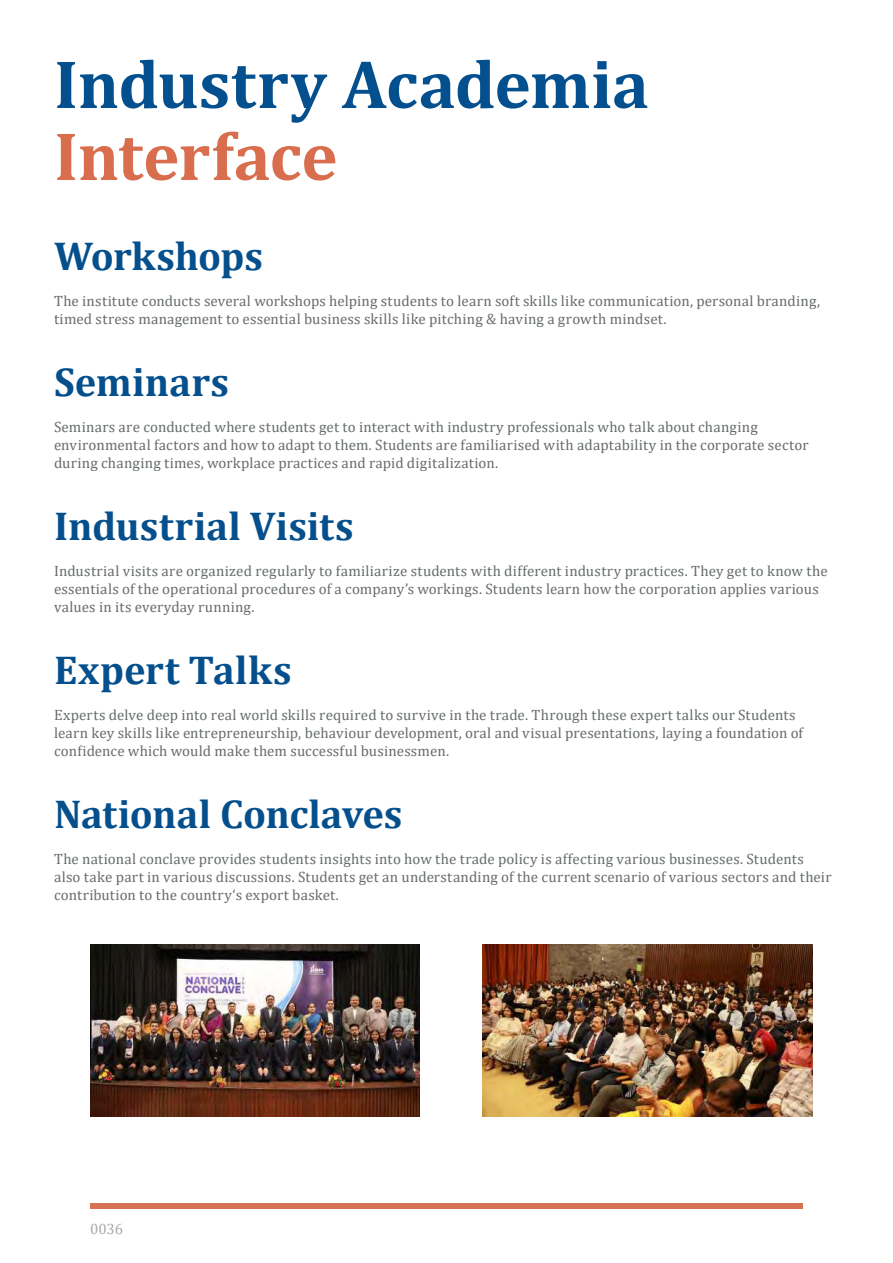
<style>
.page{position:relative;width:893px;height:1263px;background:#fff}
.page>*{position:absolute;margin:0;border:0;box-sizing:border-box;transform-origin:0 0}
.t1{font:700 69px "Cambria";letter-spacing:-.005em;color:#04508e}
.t2{font:700 69px "Cambria";letter-spacing:-.01em;color:#d86e4d}
.t3{font:700 40.5px "Cambria";color:#044f8c}
.t4{font:15px/18px "Cambria";letter-spacing:.01em;color:#676c6c}
.t5{font:15px "Cambria";color:#a8a9ad}
</style>
<div class="page">
<div style="left:90px;top:1203px;width:713px;height:6px;background:#d67253"></div>
<img style="left:90px;top:944px;width:330px;height:172px">
<img style="left:482px;top:944px;width:330px;height:172px">
<h1 class="t1" style="left:54px;top:36px;width:597px">Industry Academia</h1>
<h1 class="t2" style="left:54px;top:108px;width:285px">Interface</h1>
<h2 class="t3" style="left:54px;top:228px;width:211px">Workshops</h2>
<p class="t4" style="left:54px;top:292px;width:768px">The institute conducts several workshops helping students to learn soft skills like communication, personal branding, timed stress management to essential business skills like pitching &amp; having a growth mindset.</p>
<h2 class="t3" style="left:54px;top:354px;width:176px">Seminars</h2>
<p class="t4" style="left:54px;top:418px;width:756px">Seminars are conducted where students get to interact with industry professionals who talk about changing environmental factors and how to adapt to them. Students are familiarised with adaptability in the corporate sector during changing times, workplace practices and rapid digitalization.</p>
<h2 class="t3" style="left:54px;top:498px;width:301px">Industrial Visits</h2>
<p class="t4" style="left:54px;top:562px;width:775px">Industrial visits are organized regularly to familiarize students with different industry practices. They get to know the essentials of the operational procedures of a company’s workings. Students learn how the corporation applies various values in its everyday running.</p>
<h2 class="t3" style="left:54px;top:642px;width:239px">Expert Talks</h2>
<p class="t4" style="left:54px;top:706px;width:751px">Experts delve deep into real world skills required to survive in the trade. Through these expert talks our Students learn key skills like entrepreneurship, behaviour development, oral and visual presentations, laying a foundation of confidence which would make them successful businessmen.</p>
<h2 class="t3" style="left:54px;top:786px;width:350px">National Conclaves</h2>
<p class="t4" style="left:54px;top:850px;width:779px">The national conclave provides students insights into how the trade policy is affecting various businesses. Students also take part in various discussions. Students get an understanding of the current scenario of various sectors and their contribution to the country‘s export basket.</p>
<p class="t5" style="left:90px;top:1220px;width:35px">0036</p>
</div>
